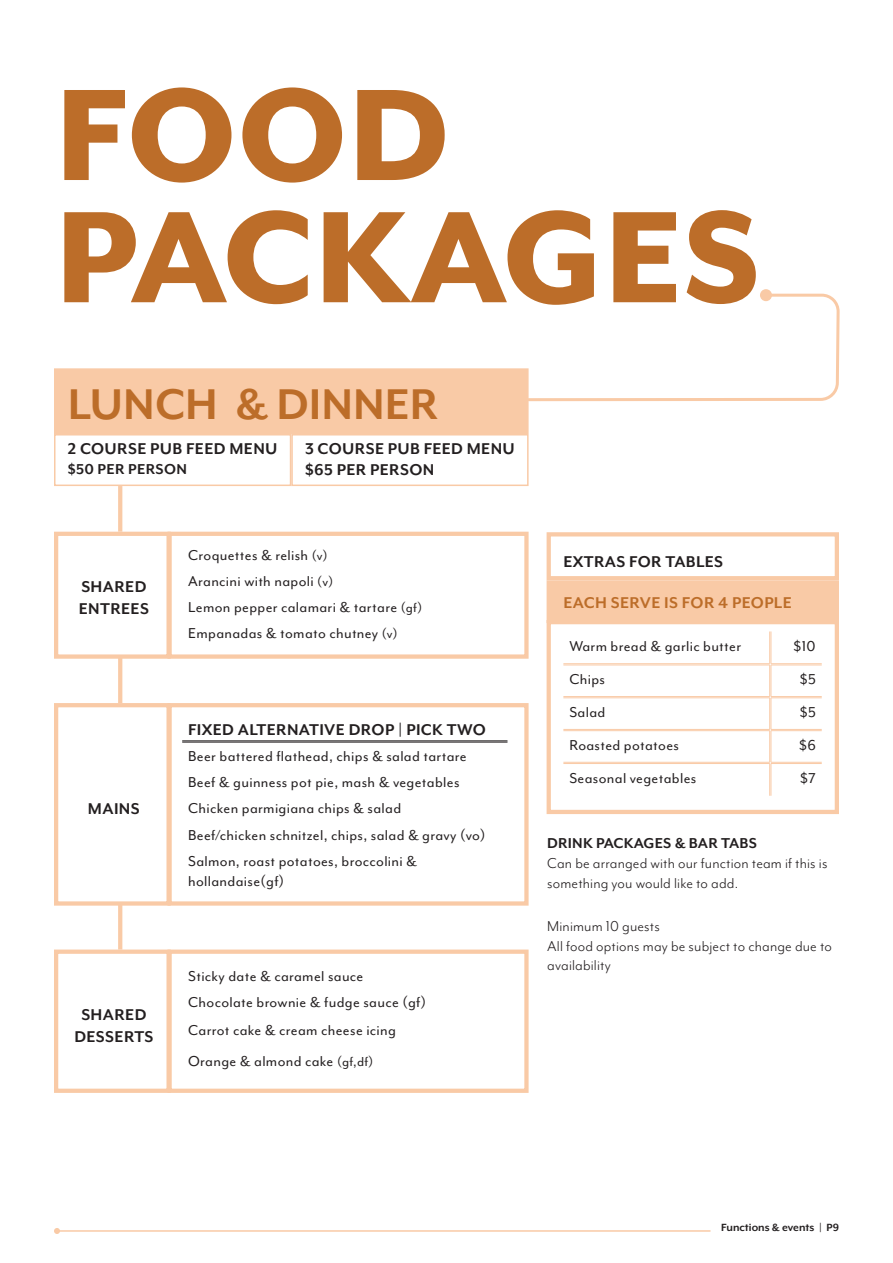
<style>
.page{position:relative;width:893px;height:1263px;background:#fff}
.page>*{position:absolute;margin:0;border:0;box-sizing:border-box;transform-origin:0 0}
.Attention_Typography{font:800 150px "Mr Eaves Mod OT";color:#bc6d29}
.Sub_Header{font:700 49.5px "Mr Eaves Mod OT";color:#bc6d29}
.Small_Subs{font:700 18px/21.6px "Mr Eaves Mod OT";letter-spacing:.02em;color:#231f20}
.Small_Subs-2{font:700 18px "Mr Eaves Mod OT";letter-spacing:.02em;color:#bc6d29}
.Items{font:16.5px "Mr Eaves Mod OT";letter-spacing:.02em;color:#231f20}
.BODY{font:16.5px/19.8px "Mr Eaves Mod OT";letter-spacing:.01em;color:#231f20}
.Small_Subs-3{font:16.5px/19.8px "Mr Eaves Mod OT";letter-spacing:.02em;color:#231f20}
.Items-2{font:700 16.5px "Mr Eaves Mod OT";letter-spacing:.02em;color:#231f20}
.t1{font:700 12px "Mr Eaves XL Mod OT";color:#231f20}
.s1{font-size:15px}
.s2{font-weight:700}
</style>
<div class="page">
<hr style="left:57px;top:1230px;width:653px;height:2px;background:#f9caa6">
<svg style="left:54px;top:1228px;width:6px;height:6px"></svg>
<svg style="left:529px;top:289px;width:311px;height:113px"></svg>
<div style="left:760px;top:289px;width:12px;height:12px;background:#f9caa6;border-radius:50%"></div>
<div style="left:54px;top:368px;width:475px;height:66px;background:#f9caa6;border:2px solid #f9caa6"></div>
<div style="left:54px;top:434px;width:237px;height:52px;border:2px solid #f9caa6"></div>
<div style="left:291px;top:434px;width:238px;height:52px;border:2px solid #f9caa6"></div>
<div style="left:54px;top:532px;width:117px;height:127px;border:4px solid #f9caa6"></div>
<div style="left:54px;top:703px;width:117px;height:203px;border:4px solid #f9caa6"></div>
<div style="left:54px;top:949px;width:117px;height:144px;border:4px solid #f9caa6"></div>
<div style="left:167px;top:532px;width:362px;height:127px;border:4px solid #f9caa6"></div>
<div style="left:167px;top:703px;width:362px;height:203px;border:4px solid #f9caa6"></div>
<div style="left:167px;top:949px;width:362px;height:144px;border:4px solid #f9caa6"></div>
<div style="left:547px;top:532px;width:292px;height:48px;border:4px solid #f9caa6"></div>
<div style="left:547px;top:580px;width:292px;height:43px;background:#f9caa6;border:4px solid #f9caa6"></div>
<hr style="left:118px;top:486px;width:4px;height:46px;background:#f9caa6">
<hr style="left:118px;top:657px;width:4px;height:46px;background:#f9caa6">
<hr style="left:118px;top:904px;width:4px;height:45px;background:#f9caa6">
<div style="left:547px;top:620px;width:292px;height:194px;border:4px solid #f9caa6"></div>
<hr style="left:182px;top:741px;width:325px;height:1px;background:#231f20">
<hr style="left:182px;top:742px;width:325px;height:1px;background:#231f20">
<hr style="left:769px;top:631px;width:1px;height:33px;background:#f9caa6">
<hr style="left:771px;top:631px;width:1px;height:33px;background:#f9caa6">
<hr style="left:563px;top:663px;width:207px;height:1px;background:#f9caa6">
<hr style="left:563px;top:665px;width:207px;height:1px;background:#f9caa6">
<hr style="left:771px;top:663px;width:51px;height:1px;background:#f9caa6">
<hr style="left:771px;top:665px;width:51px;height:1px;background:#f9caa6">
<hr style="left:769px;top:665px;width:1px;height:31px;background:#f9caa6">
<hr style="left:771px;top:665px;width:1px;height:31px;background:#f9caa6">
<hr style="left:563px;top:696px;width:207px;height:1px;background:#f9caa6">
<hr style="left:563px;top:697px;width:207px;height:1px;background:#f9caa6">
<hr style="left:771px;top:696px;width:51px;height:1px;background:#f9caa6">
<hr style="left:771px;top:697px;width:51px;height:1px;background:#f9caa6">
<hr style="left:769px;top:698px;width:1px;height:31px;background:#f9caa6">
<hr style="left:771px;top:698px;width:1px;height:31px;background:#f9caa6">
<hr style="left:563px;top:729px;width:207px;height:1px;background:#f9caa6">
<hr style="left:563px;top:730px;width:207px;height:1px;background:#f9caa6">
<hr style="left:771px;top:729px;width:51px;height:1px;background:#f9caa6">
<hr style="left:771px;top:730px;width:51px;height:1px;background:#f9caa6">
<hr style="left:769px;top:731px;width:1px;height:31px;background:#f9caa6">
<hr style="left:771px;top:731px;width:1px;height:31px;background:#f9caa6">
<hr style="left:563px;top:762px;width:207px;height:1px;background:#f9caa6">
<hr style="left:563px;top:763px;width:207px;height:1px;background:#f9caa6">
<hr style="left:771px;top:762px;width:51px;height:1px;background:#f9caa6">
<hr style="left:771px;top:763px;width:51px;height:1px;background:#f9caa6">
<hr style="left:769px;top:764px;width:1px;height:32px;background:#f9caa6">
<hr style="left:771px;top:764px;width:1px;height:32px;background:#f9caa6">
<p class="Attention_Typography" style="left:55px;top:48px;width:397px">FOOD</p>
<p class="Attention_Typography" style="left:55px;top:171px;width:707px">PACKAGES</p>
<p class="Sub_Header" style="left:68px;top:376px;width:372px">LUNCH &amp; DINNER</p>
<p class="Small_Subs" style="left:68px;top:437px;width:211px">2 COURSE PUB FEED MENU</p>
<p class="Items-2" style="left:68px;top:460px;width:121px">$50 PER PERSON</p>
<p class="Small_Subs" style="left:305px;top:459px;width:131px">$65 PER PERSON</p>
<p class="Small_Subs" style="left:305px;top:437px;width:211px">3 COURSE PUB FEED MENU</p>
<p class="Small_Subs" style="left:79px;top:575px;width:72px">SHARED<br>ENTREES</p>
<p class="Small_Subs" style="left:88px;top:798px;width:53px">MAINS</p>
<p class="Small_Subs" style="left:74px;top:1004px;width:81px;text-align:center">SHARED<br>DESSERTS</p>
<p class="Items" style="left:188px;top:546px;width:141px">Croquettes &amp; relish <span class="s1">(v)</span></p>
<p class="Items" style="left:188px;top:572px;width:147px">Arancini with napoli <span class="s1">(v)</span></p>
<p class="Items" style="left:188px;top:598px;width:236px">Lemon pepper calamari &amp; tartare <span class="s1">(gf)</span></p>
<p class="Items" style="left:188px;top:624px;width:211px">Empanadas &amp; tomato chutney <span class="s1">(v)</span></p>
<p class="Small_Subs" style="left:188px;top:719px;width:299px">FIXED ALTERNATIVE DROP | PICK TWO</p>
<p class="Items" style="left:188px;top:747px;width:280px">Beer battered flathead, chips &amp; salad tartare</p>
<p class="Items" style="left:188px;top:773px;width:273px">Beef &amp; guinness pot pie, mash &amp; vegetables</p>
<p class="Items" style="left:188px;top:799px;width:214px">Chicken parmigiana chips &amp; salad</p>
<p class="Items" style="left:188px;top:825px;width:299px">Beef/chicken schnitzel, chips, salad &amp; gravy (vo)</p>
<p class="Small_Subs-3" style="left:188px;top:851px;width:230px">Salmon, roast potatoes, broccolini &amp; hollandaise(gf)</p>
<p class="Items" style="left:188px;top:967px;width:177px">Sticky date &amp; caramel sauce</p>
<p class="Items" style="left:188px;top:992px;width:239px">Chocolate brownie &amp; fudge sauce (gf)</p>
<p class="Items" style="left:188px;top:1021px;width:209px">Carrot cake &amp; cream cheese icing</p>
<p class="Items" style="left:188px;top:1051px;width:187px">Orange &amp; almond cake <span class="s1">(gf,df)</span></p>
<p class="Small_Subs" style="left:563px;top:550px;width:161px">EXTRAS FOR TABLES</p>
<p class="Small_Subs-2" style="left:563px;top:592px;width:230px">EACH SERVE IS FOR 4 PEOPLE</p>
<p class="Items" style="left:569px;top:637px;width:173px">Warm bread &amp; garlic butter</p>
<p class="Items" style="left:794px;top:637px;width:24px">$10</p>
<p class="Items" style="left:569px;top:670px;width:37px">Chips</p>
<p class="Items" style="left:800px;top:670px;width:17px">$5</p>
<p class="Items" style="left:569px;top:703px;width:37px">Salad</p>
<p class="Items" style="left:800px;top:703px;width:17px">$5</p>
<p class="Items" style="left:569px;top:736px;width:111px">Roasted potatoes</p>
<p class="Items" style="left:799px;top:736px;width:18px">$6</p>
<p class="Items" style="left:569px;top:769px;width:128px">Seasonal vegetables</p>
<p class="Items" style="left:800px;top:769px;width:17px">$7</p>
<p class="BODY" style="left:547px;top:833px;width:282px"><span class="s2">DRINK PACKAGES &amp; BAR TABS<br></span>Can be arranged with our function team if this is something you would like to add.</p>
<p class="BODY" style="left:547px;top:916px;width:114px">Minimum 10 guests</p>
<p class="BODY" style="left:547px;top:936px;width:286px">All food options may be subject to change due to availability</p>
<p class="t1" style="left:721px;top:1221px;width:119px">Functions &amp; events | P9</p>
</div>
